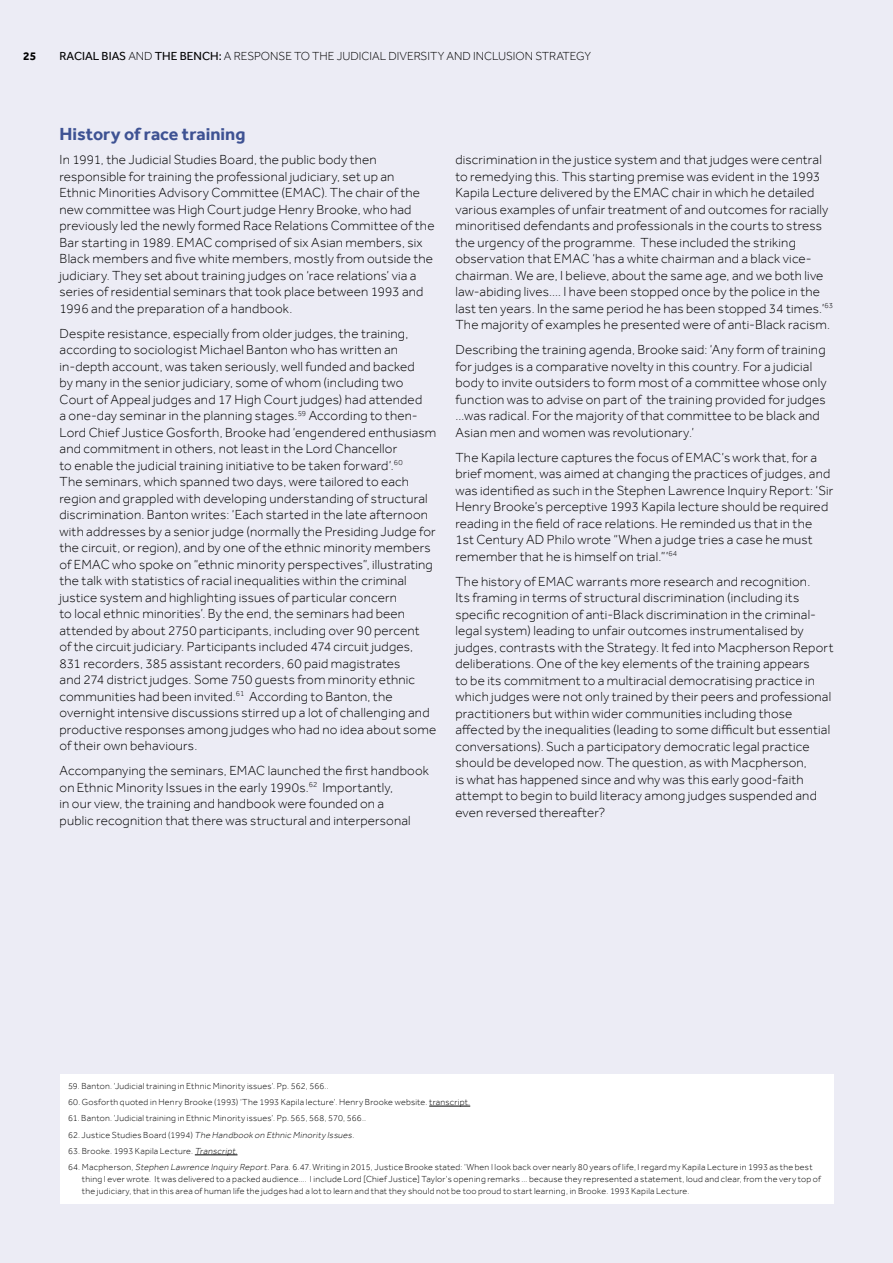
<style>
.page{position:relative;width:893px;height:1263px;background:#ececf5}
.page>*{position:absolute;margin:0;border:0;box-sizing:border-box;transform-origin:0 0}
.t1{font:700 18px "Effra";color:#3e5293}
.t2{font:300 13.5px/16.5px "Effra";letter-spacing:.015em;color:#000}
.t3{font:300 12px "Effra";color:#000}
.t4{font:700 12px "Effra";color:#000}
.t5{font:300 9px/12px "Effra";letter-spacing:.025em;color:#000}
.t6{font:italic 300 9px "Effra";color:#000}
.s1{font-weight:400}
.s2{font-style:normal}
.s3{font-style:italic}
</style>
<div class="page">
<div style="left:60px;top:1074px;width:773px;height:129px;background:#fff"></div>
<hr style="left:429px;top:1106px;width:41px;height:1px;background:#000">
<hr style="left:195px;top:1154px;width:42px;height:1px;background:#000">
<p class="t4" style="left:23px;top:48px;width:15px">25</p>
<p class="t3" style="left:60px;top:48px;width:533px"><span class="s1">RACIAL BIAS</span> AND <span class="s1">THE BENCH:</span> A RESPONSE TO THE JUDICIAL DIVERSITY AND INCLUSION STRATEGY</p>
<p class="t1" style="left:60px;top:123px;width:187px">History of race training</p>
<p class="t2" style="left:60px;top:151px;width:377px">In 1991, the Judicial Studies Board, the public body then responsible for training the professional judiciary, set up an<br>Ethnic Minorities Advisory Committee (EMAC). The chair of the new committee was High Court judge Henry Brooke, who had previously led the newly formed Race Relations Committee of the Bar starting in 1989. EMAC comprised of six Asian members, six Black members and five white members, mostly from outside the judiciary. They set about training judges on ‘race relations’ via a series of residential seminars that took place between 1993 and 1996 and the preparation of a handbook.</p>
<p class="t2" style="left:60px;top:325px;width:378px">Despite resistance, especially from older judges, the training, according to sociologist Michael Banton who has written an in-depth account, was taken seriously, well funded and backed<br>by many in the senior judiciary, some of whom (including two Court of Appeal judges and 17 High Court judges) had attended<br>a one-day seminar in the planning stages.<sup>59</sup> According to then-Lord Chief Justice Gosforth, Brooke had ‘engendered enthusiasm and commitment in others, not least in the Lord Chancellor<br>to enable the judicial training initiative to be taken forward’.<sup>60<br></sup>The seminars, which spanned two days, were tailored to each region and grappled with developing understanding of structural discrimination. Banton writes: ‘Each started in the late afternoon with addresses by a senior judge (normally the Presiding Judge for the circuit, or region), and by one of the ethnic minority members of EMAC who spoke on “ethnic minority perspectives”, illustrating the talk with statistics of racial inequalities within the criminal justice system and highlighting issues of particular concern<br>to local ethnic minorities’. By the end, the seminars had been attended by about 2750 participants, including over 90 percent<br>of the circuit judiciary. Participants included 474 circuit judges, 831 recorders, 385 assistant recorders, 60 paid magistrates<br>and 274 district judges. Some 750 guests from minority ethnic communities had been invited.<sup>61</sup> According to Banton, the overnight intensive discussions stirred up a lot of challenging and productive responses among judges who had no idea about some of their own behaviours.</p>
<p class="t2" style="left:60px;top:762px;width:371px">Accompanying the seminars, EMAC launched the first handbook on Ethnic Minority Issues in the early 1990s.<sup>62</sup> Importantly,<br>in our view, the training and handbook were founded on a<br>public recognition that there was structural and interpersonal</p>
<p class="t2" style="left:455px;top:151px;width:379px">discrimination in the justice system and that judges were central to remedying this. This starting premise was evident in the 1993<br>Kapila Lecture delivered by the EMAC chair in which he detailed various examples of unfair treatment of and outcomes for racially minoritised defendants and professionals in the courts to stress the urgency of the programme. These included the striking observation that EMAC ‘has a white chairman and a black vice&shy;chairman. We are, I believe, about the same age, and we both live law-abiding lives.… I have been stopped once by the police in the last ten years. In the same period he has been stopped 34 times.’<sup>63<br></sup>The majority of examples he presented were of anti-Black racism.</p>
<p class="t2" style="left:455px;top:341px;width:373px">Describing the training agenda, Brooke said: ‘Any form of training for judges is a comparative novelty in this country. For a judicial body to invite outsiders to form most of a committee whose only function was to advise on part of the training provided for judges …was radical. For the majority of that committee to be black and Asian men and women was revolutionary.’</p>
<p class="t2" style="left:455px;top:449px;width:380px">The Kapila lecture captures the focus of EMAC’s work that, for a brief moment, was aimed at changing the practices of judges, and was identified as such in the Stephen Lawrence Inquiry Report: ‘Sir Henry Brooke’s perceptive 1993 Kapila lecture should be required reading in the field of race relations. He reminded us that in the 1st Century AD Philo wrote “When a judge tries a case he must remember that he is himself on trial.”’<sup>64</sup></p>
<p class="t2" style="left:455px;top:573px;width:379px">The history of EMAC warrants more research and recognition.<br>Its framing in terms of structural discrimination (including its specific recognition of anti-Black discrimination in the criminal&shy;legal system) leading to unfair outcomes instrumentalised by judges, contrasts with the Strategy. It fed into Macpherson Report deliberations. One of the key elements of the training appears<br>to be its commitment to a multiracial democratising practice in which judges were not only trained by their peers and professional practitioners but within wider communities including those affected by the inequalities (leading to some difficult but essential conversations). Such a participatory democratic legal practice should be developed now. The question, as with Macpherson,<br>is what has happened since and why was this early good-faith attempt to begin to build literacy among judges suspended and even reversed thereafter?</p>
<p class="t5" style="left:68px;top:1080px;width:262px">59. Banton. ‘Judicial training in Ethnic Minority issues’. Pp. 562, 566..</p>
<p class="t5" style="left:68px;top:1096px;width:404px">60. Gosforth quoted in Henry Brooke (1993) ‘The 1993 Kapila lecture’. Henry Brooke website. transcript.</p>
<p class="t5" style="left:68px;top:1112px;width:300px">61. Banton. ‘Judicial training in Ethnic Minority issues’. Pp. 565, 568, 570, 566..</p>
<p class="t6" style="left:68px;top:1129px;width:291px"><span class="s2">6 2 . J u st i ce Stu d i e s B o a rd ( 1 9 9 4 )</span> TheHandbookonEthnicMinorityIssues.</p>
<p class="t5" style="left:68px;top:1145px;width:174px">63. Brooke. 1993 Kapila Lecture. <span class="s3">Transcript.</span></p>
<p class="t5" style="left:82px;top:1161px;width:740px;text-indent:-14px">64. Macpherson, <span class="s3">StephenLawrenceInquiryReport.</span>Para. 6.47. Writing in 2015, Justice Brooke stated: ‘When I look back over nearly 80 years of life, I regard my Kapila Lecture in 1993 as the best thing I ever wrote. It was delivered to a packed audience…. I include Lord [Chief Justice] Taylor’s opening remarks … because they represented a statement, loud and clear, from the very top of the judiciary, that in this area of human life the judges had a lot to learn and that they should not be too proud to start learning, in Brooke. 1993 Kapila Lecture.</p>
</div>
